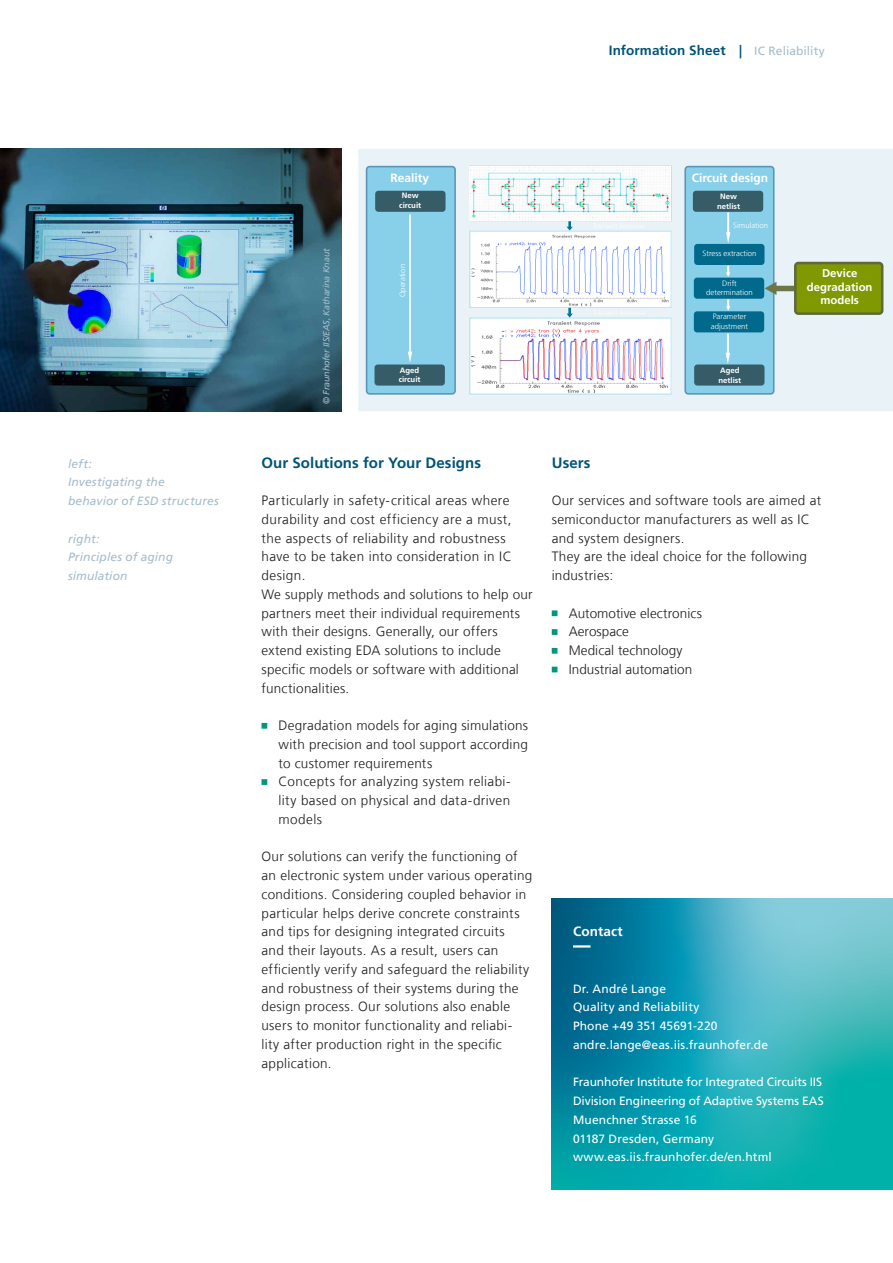
<style>
.page{position:relative;width:893px;height:1263px;background:#fff}
.page>*{position:absolute;margin:0;border:0;box-sizing:border-box;transform-origin:0 0}
.t1{font:700 15px "Frutiger LT Com";letter-spacing:.005em;color:#005478}
.t2{font:300 13.5px/18.8px "Frutiger LT Com";letter-spacing:.02em;color:#1d1d1b}
.t3{font:700 13.5px "Frutiger LT Com";letter-spacing:.01em;color:#005478}
.t4{font:700 13.5px "Frutiger LT Com";letter-spacing:.01em;color:#fff}
.t5{font:12px/18.8px "Frutiger LT Com";letter-spacing:.005em;color:#fff}
.t6{font:italic 12px/18.8px "Frutiger LT Com";letter-spacing:.01em;color:#a5bcca}
.t7{font:700 12px "Frutiger LT Com";color:#fff}
.t8{font:700 11.4px/13.6px "Frutiger LT Com";color:#fff;text-align:center}
.t9{font:italic 9px "Frutiger LT Com";letter-spacing:-.02em;color:#a5bcca}
.t10{font:300 7.8px/9.3px "Frutiger";color:#fff}
.t11{font:700 7.8px/9.3px "Frutiger LT Com";color:#fff;text-align:center}
.s1{font-weight:400;font-size:12px;color:#a5bcca}
</style>
<div class="page">
<svg style="left:552px;top:899px;width:341px;height:291px;background:#21a3b3"></svg>
<div style="left:358px;top:149px;width:535px;height:262px;background:#e9f2f7"></div>
<div style="left:685px;top:167px;width:89px;height:227px;background:#88cfe9;border-radius:3px"></div>
<div style="left:684px;top:166px;width:90px;height:229px;border:2px solid #00578e;border-radius:3px"></div>
<div style="left:366px;top:167px;width:89px;height:227px;background:#88cfe9;border-radius:3px"></div>
<div style="left:366px;top:166px;width:90px;height:229px;border:2px solid #00578e;border-radius:3px"></div>
<div style="left:795px;top:263px;width:87px;height:51px;background:#809900;border-radius:3px"></div>
<div style="left:794px;top:262px;width:89px;height:53px;border:3px solid #606a39;border-radius:3px"></div>
<div style="left:694px;top:244px;width:70px;height:21px;background:#00698c;border-radius:3px"></div>
<div style="left:694px;top:311px;width:70px;height:21px;background:#00698c;border-radius:3px"></div>
<div style="left:693px;top:191px;width:70px;height:21px;background:#365c68;border-radius:3px"></div>
<div style="left:694px;top:364px;width:70px;height:22px;background:#365c68;border-radius:3px"></div>
<div style="left:375px;top:364px;width:70px;height:22px;background:#365c68;border-radius:3px"></div>
<div style="left:375px;top:191px;width:70px;height:21px;background:#365c68;border-radius:3px"></div>
<div style="left:694px;top:278px;width:70px;height:21px;background:#00698c;border-radius:3px"></div>
<img style="left:470px;top:167px;width:201px;height:53px">
<img style="left:471px;top:319px;width:198px;height:74px">
<img style="left:471px;top:232px;width:198px;height:74px">
<svg style="left:567px;top:221px;width:6px;height:9px"></svg>
<svg style="left:408px;top:214px;width:4px;height:148px"></svg>
<svg style="left:765px;top:282px;width:29px;height:13px"></svg>
<svg style="left:726px;top:333px;width:4px;height:31px"></svg>
<svg style="left:567px;top:308px;width:6px;height:10px"></svg>
<svg style="left:726px;top:266px;width:4px;height:11px"></svg>
<svg style="left:726px;top:212px;width:4px;height:31px"></svg>
<svg style="left:726px;top:299px;width:4px;height:12px"></svg>
<img style="left:0;top:149px;width:341px;height:262px">
<svg style="left:573px;top:945px;width:287px;height:2px"></svg>
<svg style="left:261px;top:723px;width:7px;height:6px"></svg>
<svg style="left:261px;top:779px;width:7px;height:6px"></svg>
<svg style="left:552px;top:610px;width:6px;height:6px"></svg>
<svg style="left:552px;top:629px;width:6px;height:6px"></svg>
<svg style="left:552px;top:648px;width:6px;height:6px"></svg>
<svg style="left:552px;top:667px;width:6px;height:5px"></svg>
<p class="t3" style="left:609px;top:42px;width:218px">Information Sheet | <span class="s1">IC Reliability</span></p>
<p class="t6" style="left:68px;top:454px;width:152px">left:<br>Investigating the<br>behavior of ESD structures</p>
<p class="t6" style="left:68px;top:529px;width:106px">right:<br>Principles of aging simulation</p>
<p class="t7" style="left:391px;top:171px;width:40px">Reality</p>
<p class="t7" style="left:692px;top:170px;width:78px">Circuit design</p>
<p class="t9" style="left:321px;top:404px;width:157px;rotate:-90deg">© Fraunhofer IIS/EAS, Katharina Knaut</p>
<p class="t11" style="left:399px;top:191px;width:23px">New circuit</p>
<p class="t10" style="left:398px;top:297px;width:35px;rotate:-90deg">Operation</p>
<p class="t11" style="left:399px;top:365px;width:23px;text-align:left">Aged circuit</p>
<p class="t11" style="left:717px;top:192px;width:24px">New netlist</p>
<p class="t10" style="left:733px;top:221px;width:37px">Simulation</p>
<p class="t10" style="left:703px;top:249px;width:55px">Stress extraction</p>
<p class="t10" style="left:722px;top:278px;width:16px">Drift</p>
<p class="t10" style="left:706px;top:288px;width:48px">determination</p>
<p class="t10" style="left:711px;top:312px;width:39px">Parameter adjustment</p>
<p class="t11" style="left:718px;top:366px;width:24px;text-align:left">Aged netlist</p>
<p class="t8" style="left:807px;top:266px;width:67px">Device degradation models</p>
<p class="t1" style="left:261px;top:454px;width:221px">Our Solutions for Your Designs</p>
<p class="t2" style="left:261px;top:491px;width:273px">Particularly in safety-critical areas where durability and cost efficiency are a must, the aspects of reliability and robustness have to be taken into consideration in IC design.<br>We supply methods and solutions to help our partners meet their individual requirements with their designs. Generally, our offers extend existing EDA solutions to include specific models or software with additional functionalities.</p>
<p class="t2" style="left:279px;top:716px;width:251px">Degradation models for aging simulations with precision and tool support according to customer requirements<br>Concepts for analyzing system reliabi&shy;lity based on physical and data-driven models</p>
<p class="t2" style="left:261px;top:847px;width:272px">Our solutions can verify the functioning of an electronic system under various operating conditions. Considering coupled behavior in particular helps derive concrete constraints and tips for designing integrated circuits<br>and their layouts. As a result, users can efficiently verify and safeguard the reliability and robustness of their systems during the design process. Our solutions also enable users to monitor functionality and reliabi&shy;lity after production right in the specific application.</p>
<p class="t1" style="left:552px;top:454px;width:40px">Users</p>
<p class="t2" style="left:552px;top:491px;width:271px">Our services and software tools are aimed at semiconductor manufacturers as well as IC and system designers.<br>They are the ideal choice for the following industries:</p>
<p class="t2" style="left:569px;top:604px;width:135px">Automotive electronics<br>Aerospace<br>Medical technology<br>Industrial automation</p>
<p class="t4" style="left:573px;top:924px;width:51px">Contact</p>
<p class="t5" style="left:573px;top:979px;width:197px">Dr. André Lange<br>Quality and Reliability<br>Phone +49 351 45691-220 andre.lange@eas.iis.fraunhofer.de</p>
<p class="t5" style="left:573px;top:1073px;width:252px">Fraunhofer Institute for Integrated Circuits IIS Division Engineering of Adaptive Systems EAS Muenchner Strasse 16<br>01187 Dresden, Germany www.eas.iis.fraunhofer.de/en.html</p>
</div>
